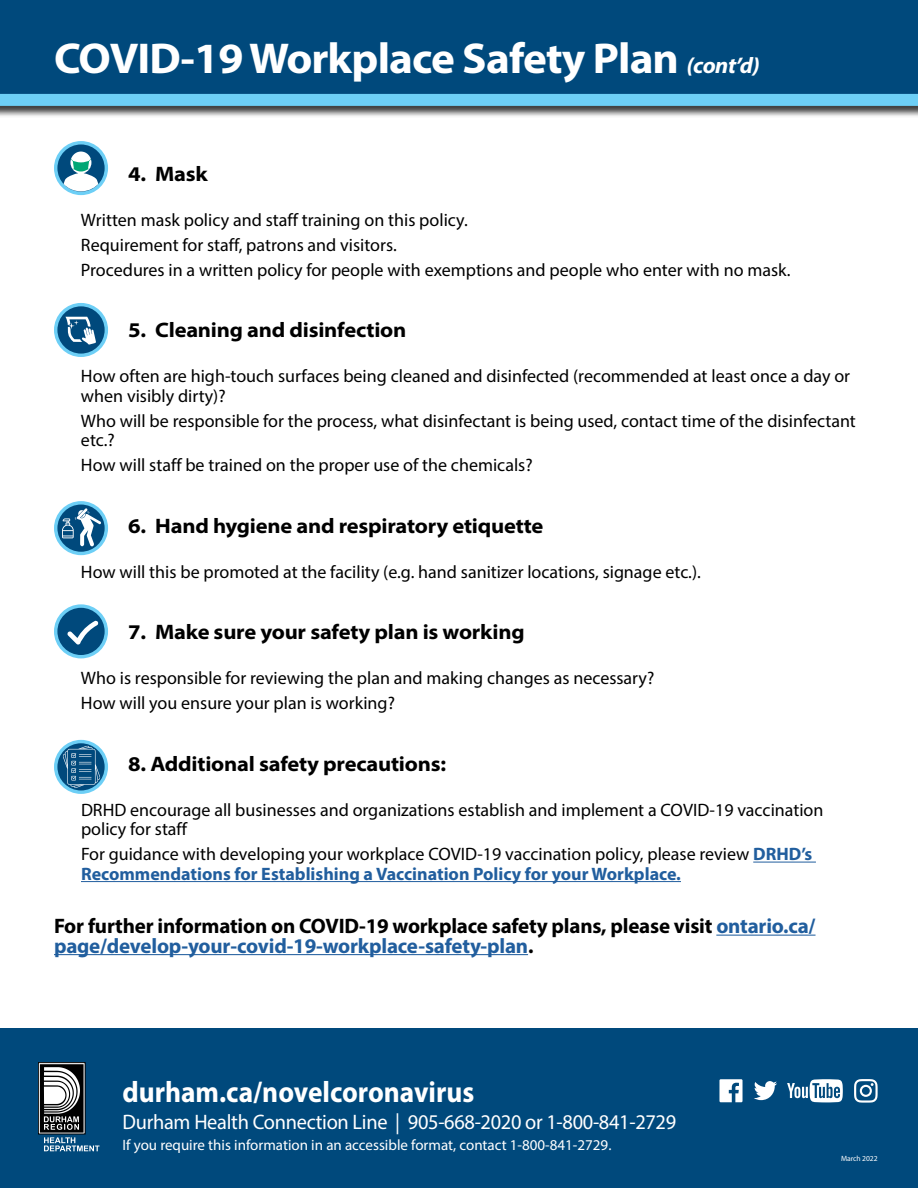
<style>
.page{position:relative;width:918px;height:1188px;background:#fff}
.page>*{position:absolute;margin:0;border:0;box-sizing:border-box;transform-origin:0 0}
.t1{font:700 43.35px "Myriad Pro";letter-spacing:-.02em;color:#fff;scale:1.04 1}
.website{font:700 29.7px "Myriad Pro";color:#fff;scale:.92 1}
.Numbered_with_icon{font:700 semi-expanded 21px "Myriad Pro";letter-spacing:-.01em;color:#000}
.further_information{font:700 21px/19.5px "Myriad Pro";letter-spacing:-.01em;color:#000}
.contact{font:21px "Myriad Pro";letter-spacing:-.015em;color:#fff}
.bulleted{font:18px/19.5px "Myriad Pro";color:#000}
.accessible{font:15px "Myriad Pro";color:#fff}
.bulleted-2{font:7.65px "Myriad Pro";letter-spacing:-.01em;color:#fff}
.s1{font-style:italic;font-size:22.5px}
.s2{font-weight:700;color:#215e9e}
.s3{color:#215e9e}
</style>
<div class="page">
<div style="left:0;top:1028px;width:918px;height:160px;background:#00497c"></div>
<div style="left:0;top:0;width:918px;height:118px;background:#000;opacity:.75"></div>
<svg style="left:0;top:0;width:918px;height:106px;background:#0c5889"></svg>
<hr style="left:753px;top:862px;width:63px;height:1px;background:#215e9e">
<hr style="left:81px;top:881px;width:600px;height:1px;background:#215e9e">
<hr style="left:716px;top:935px;width:100px;height:1px;background:#215e9e">
<hr style="left:54px;top:954px;width:474px;height:1px;background:#215e9e">
<svg style="left:56px;top:143px;width:50px;height:50px"></svg>
<div style="left:54px;top:141px;width:54px;height:54px;border:3px solid #6dcff6;border-radius:50%"></div>
<svg style="left:56px;top:152px;width:44px;height:39px"></svg>
<svg style="left:56px;top:305px;width:50px;height:50px"></svg>
<div style="left:54px;top:303px;width:54px;height:54px;border:3px solid #6dcff6;border-radius:50%"></div>
<svg style="left:65px;top:317px;width:31px;height:28px"></svg>
<svg style="left:56px;top:503px;width:50px;height:50px"></svg>
<div style="left:54px;top:501px;width:54px;height:54px;border:3px solid #6dcff6;border-radius:50%"></div>
<svg style="left:62px;top:508px;width:39px;height:38px"></svg>
<svg style="left:56px;top:606px;width:50px;height:51px"></svg>
<div style="left:54px;top:604px;width:54px;height:54px;border:3px solid #6dcff6;border-radius:50%"></div>
<svg style="left:66px;top:619px;width:34px;height:27px"></svg>
<div style="left:38px;top:1062px;width:47px;height:72px;border:1px solid #000"></div>
<svg style="left:40px;top:1064px;width:60px;height:87px"></svg>
<svg style="left:719px;top:1079px;width:24px;height:23px"></svg>
<svg style="left:754px;top:1081px;width:23px;height:19px"></svg>
<svg style="left:787px;top:1079px;width:56px;height:23px"></svg>
<svg style="left:854px;top:1079px;width:24px;height:24px"></svg>
<svg style="left:56px;top:742px;width:50px;height:50px"></svg>
<div style="left:54px;top:740px;width:54px;height:54px;border:3px solid #6dcff6;border-radius:50%"></div>
<svg style="left:63px;top:746px;width:37px;height:42px;background:#2c6b96"></svg>
<h1 class="t1" style="left:54px;top:30px;width:680px">COVID-19 Workplace Safety Plan <span class="s1">(cont’d)</span></h1>
<h2 class="Numbered_with_icon" style="left:128px;top:160px;width:81px">4. Mask</h2>
<p class="bulleted" style="left:81px;top:210px;width:388px">Written mask policy and staff training on this policy.</p>
<p class="bulleted" style="left:81px;top:235px;width:317px">Requirement for staff, patrons and visitors.</p>
<p class="bulleted" style="left:81px;top:260px;width:711px">Procedures in a written policy for people with exemptions and people who enter with no mask.</p>
<h2 class="Numbered_with_icon" style="left:128px;top:316px;width:280px">5. Cleaning and disinfection</h2>
<p class="bulleted" style="left:81px;top:366px;width:771px">How often are high-touch surfaces being cleaned and disinfected (recommended at least once a day or when visibly dirty)?</p>
<p class="bulleted" style="left:81px;top:411px;width:776px">Who will be responsible for the process, what disinfectant is being used, contact time of the disinfectant etc.?</p>
<p class="bulleted" style="left:81px;top:455px;width:453px">How will staff be trained on the proper use of the chemicals?</p>
<h2 class="Numbered_with_icon" style="left:128px;top:512px;width:417px">6. Hand hygiene and respiratory etiquette</h2>
<p class="bulleted" style="left:81px;top:562px;width:621px">How will this be promoted at the facility (e.g. hand sanitizer locations, signage etc.).</p>
<h2 class="Numbered_with_icon" style="left:128px;top:618px;width:398px">7. Make sure your safety plan is working</h2>
<p class="bulleted" style="left:81px;top:668px;width:575px">Who is responsible for reviewing the plan and making changes as necessary?</p>
<p class="bulleted" style="left:81px;top:693px;width:315px">How will you ensure your plan is working?</p>
<h2 class="Numbered_with_icon" style="left:128px;top:750px;width:319px">8. Additional safety precautions:</h2>
<p class="bulleted" style="left:81px;top:800px;width:744px">DRHD encourage all businesses and organizations establish and implement a COVID-19 vaccination policy for staff</p>
<p class="bulleted" style="left:81px;top:844px;width:733px">For guidance with developing your workplace COVID-19 vaccination policy, please review <span class="s2">DRHD’s<br>Recommendations for Establishing a Vaccination Policy for your Workplace.</span></p>
<p class="further_information" style="left:54px;top:916px;width:763px">For further information on COVID-19 workplace safety plans, please visit <span class="s3">ontario.ca/ page/develop-your-covid-19-workplace-safety-plan</span>.</p>
<p class="website" style="left:122px;top:1072px;width:384px">durham.ca/novelcoronavirus</p>
<p class="contact" style="left:122px;top:1109px;width:555px">Durham Health Connection Line | 905-668-2020 or 1-800-841-2729</p>
<p class="accessible" style="left:122px;top:1136px;width:490px">If you require this information in an accessible format, contact 1-800-841-2729.</p>
<p class="bulleted-2" style="left:841px;top:1154px;width:38px">March 2022</p>
</div>
